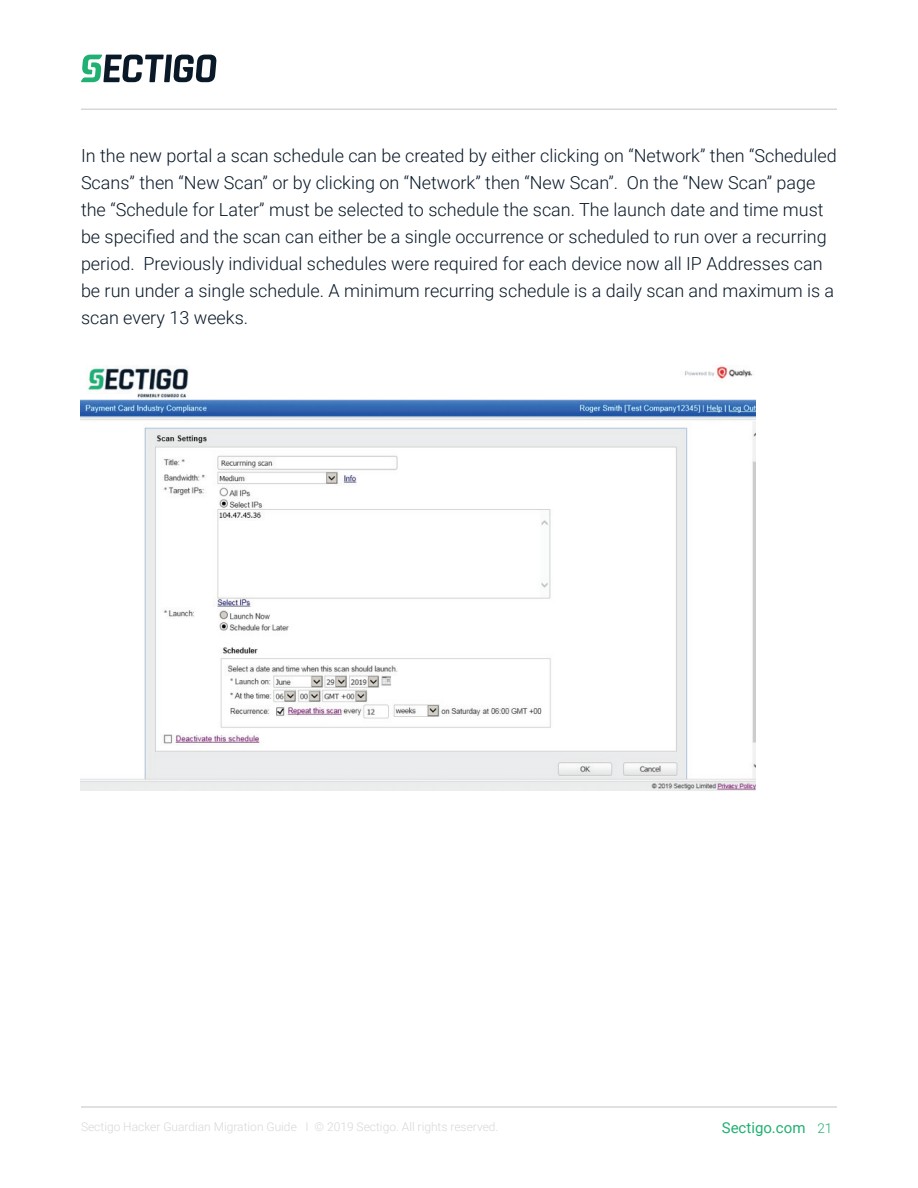
<style>
.page{position:relative;width:918px;height:1188px;background:#fff}
.page>*{position:absolute;margin:0;border:0;box-sizing:border-box;transform-origin:0 0}
.t1{font:300 18px/27px "Roboto";color:#091928}
.t2{font:15px "Roboto";color:#20b072}
.t3{font:300 12px "Roboto";color:#d9d7d5}
.s1{font-weight:300;font-size:13.5px}
</style>
<div class="page">
<hr style="left:81px;top:1106px;width:756px;height:2px;background:#d9d7d5">
<hr style="left:81px;top:109px;width:756px;height:1px;background:#d9d7d5">
<svg style="left:81px;top:55px;width:136px;height:27px"></svg>
<img style="left:81px;top:366px;width:675px;height:425px">
<p class="t1" style="left:81px;top:141px;width:757px">In the new portal a scan schedule can be created by either clicking on “Network” then “Scheduled Scans” then “New Scan” or by clicking on “Network” then “New Scan”. On the “New Scan” page the “Schedule for Later” must be selected to schedule the scan. The launch date and time must be specified and the scan can either be a single occurrence or scheduled to run over a recurring period. Previously individual schedules were required for each device now all IP Addresses can be run under a single schedule. A minimum recurring schedule is a daily scan and maximum is a scan every 13 weeks.</p>
<p class="t3" style="left:81px;top:1119px;width:419px">Sectigo Hacker Guardian Migration Guide I © 2019 Sectigo. All rights reserved.</p>
<p class="t2" style="left:722px;top:1118px;width:112px">Sectigo.com <span class="s1">21</span></p>
</div>
